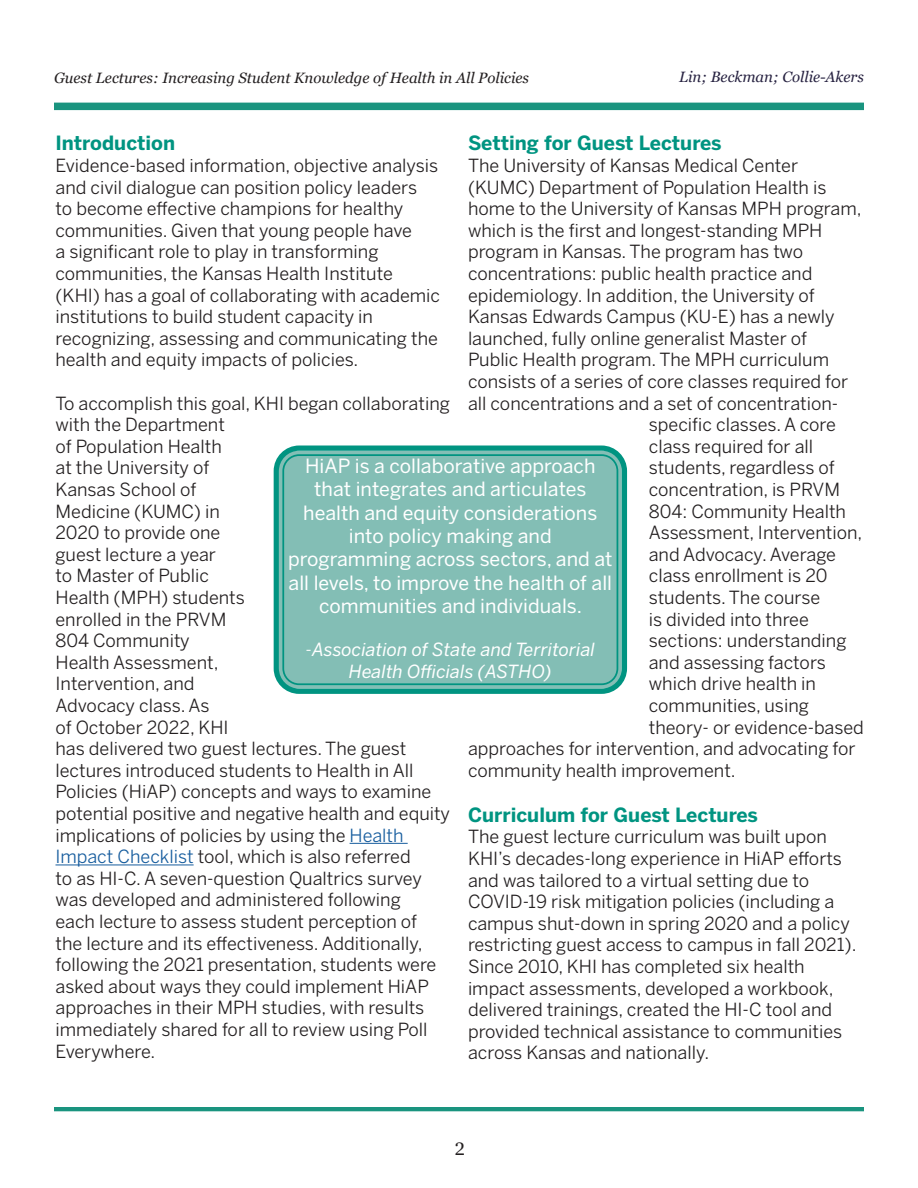
<style>
.page{position:relative;width:918px;height:1188px;background:#fff}
.page>*{position:absolute;margin:0;border:0;box-sizing:border-box;transform-origin:0 0}
.Box{font:19.5px/23.4px "Benton Sans";color:#fff;text-align:center}
.Titles{font:700 19.5px "Benton Sans";color:#009481}
.t1{font:18px/21.6px "Benton Sans";color:#231f20}
.Box-2{font:italic 18px/21.6px "Benton Sans";color:#fff;text-align:center}
.t2{font:18px "Georgia Pro";color:#231f20}
.t3{font:italic 15px "Georgia Pro";color:#231f20}
.t4{font:italic 15px "Georgia Pro";color:#272241}
.s1{color:#175d9e}
.s2{font-style:normal}
</style>
<div class="page">
<hr style="left:54px;top:1107px;width:810px;height:4px;background:#1a947f">
<div style="left:54px;top:103px;width:810px;height:7px;background:#1a947f"></div>
<hr style="left:350px;top:843px;width:58px;height:1px;background:#175d9e">
<hr style="left:56px;top:864px;width:138px;height:1px;background:#175d9e">
<div style="left:279px;top:451px;width:343px;height:238px;background:#83beb5;border-radius:14px"></div>
<div style="left:274px;top:446px;width:353px;height:248px;border:5px solid #009481;border-radius:23px"></div>
<div style="left:282px;top:454px;width:336px;height:231px;border:2px solid #009481;border-radius:16px"></div>
<p class="t3" style="left:54px;top:70px;width:477px">Guest Lectures: Increasing Student Knowledge of Health in All Policies</p>
<p class="t4" style="left:679px;top:68px;width:186px">Lin; Beckman; Collie-Akers</p>
<p class="Titles" style="left:468px;top:131px;width:255px">Setting for Guest Lectures</p>
<p class="t1" style="left:468px;top:155px;width:332px">The University of Kansas Medical Center</p>
<p class="t1" style="left:468px;top:176px;width:360px">(KUMC) Department of Population Health is</p>
<p class="t1" style="left:468px;top:198px;width:395px">home to the University of Kansas MPH program,</p>
<p class="t1" style="left:468px;top:219px;width:356px">which is the first and longest-standing MPH</p>
<p class="t1" style="left:468px;top:241px;width:337px">program in Kansas. The program has two</p>
<p class="t1" style="left:468px;top:263px;width:346px">concentrations: public health practice and</p>
<p class="t1" style="left:468px;top:284px;width:348px">epidemiology. In addition, the University of</p>
<p class="t1" style="left:468px;top:306px;width:368px">Kansas Edwards Campus (KU-E) has a newly</p>
<p class="t1" style="left:468px;top:327px;width:341px">launched, fully online generalist Master of</p>
<p class="t1" style="left:468px;top:349px;width:363px">Public Health program. The MPH curriculum</p>
<p class="t1" style="left:468px;top:371px;width:382px">consists of a series of core classes required for</p>
<p class="t1" style="left:468px;top:392px;width:372px">all concentrations and a set of concentration-</p>
<p class="t1" style="left:649px;top:414px;width:189px">specific classes. A core</p>
<p class="t1" style="left:649px;top:435px;width:166px">class required for all</p>
<p class="t1" style="left:649px;top:457px;width:187px">students, regardless of</p>
<p class="t1" style="left:649px;top:479px;width:193px">concentration, is PRVM</p>
<p class="t1" style="left:649px;top:500px;width:199px">804: Community Health</p>
<p class="t1" style="left:649px;top:522px;width:215px">Assessment, Intervention,</p>
<p class="t1" style="left:649px;top:543px;width:189px">and Advocacy. Average</p>
<p class="t1" style="left:649px;top:565px;width:180px">class enrollment is 20</p>
<p class="t1" style="left:649px;top:587px;width:173px">students. The course</p>
<p class="t1" style="left:649px;top:608px;width:162px">is divided into three</p>
<p class="t1" style="left:649px;top:630px;width:199px">sections: understanding</p>
<p class="t1" style="left:649px;top:651px;width:179px">and assessing factors</p>
<p class="t1" style="left:649px;top:673px;width:169px">which drive health in</p>
<p class="t1" style="left:649px;top:695px;width:162px">communities, using</p>
<p class="t1" style="left:649px;top:716px;width:217px">theory- or evidence-based</p>
<p class="t1" style="left:468px;top:738px;width:389px">approaches for intervention, and advocating for</p>
<p class="t1" style="left:468px;top:759px;width:269px">community health improvement.</p>
<p class="Titles" style="left:468px;top:802px;width:291px">Curriculum for Guest Lectures</p>
<p class="t1" style="left:468px;top:826px;width:390px">The guest lecture curriculum was built upon KHI’s decades-long experience in HiAP efforts and was tailored to a virtual setting due to COVID-19 risk mitigation policies (including a campus shut-down in spring 2020 and a policy restricting guest access to campus in fall 2021).<br>Since 2010, KHI has completed six health impact assessments, developed a workbook, delivered trainings, created the HI-C tool and provided technical assistance to communities across Kansas and nationally.</p>
<p class="Titles" style="left:56px;top:131px;width:121px">Introduction</p>
<p class="t1" style="left:56px;top:155px;width:386px">Evidence-based information, objective analysis and civil dialogue can position policy leaders<br>to become effective champions for healthy communities. Given that young people have<br>a significant role to play in transforming communities, the Kansas Health Institute (KHI) has a goal of collaborating with academic institutions to build student capacity in recognizing, assessing and communicating the health and equity impacts of policies.</p>
<p class="t1" style="left:56px;top:392px;width:396px">To accomplish this goal, KHI began collaborating with the Department<br>of Population Health<br>at the University of<br>Kansas School of<br>Medicine (KUMC) in<br>2020 to provide one<br>guest lecture a year<br>to Master of Public<br>Health (MPH) students<br>enrolled in the PRVM<br>804 Community<br>Health Assessment,<br>Intervention, and<br>Advocacy class. As<br>of October 2022, KHI<br>has delivered two guest lectures. The guest lectures introduced students to Health in All<br>Policies (HiAP) concepts and ways to examine potential positive and negative health and equity implications of policies by using the <span class="s1">Health<br>Impact Checklist</span> tool, which is also referred<br>to as HI-C. A seven-question Qualtrics survey was developed and administered following<br>each lecture to assess student perception of<br>the lecture and its effectiveness. Additionally, following the 2021 presentation, students were asked about ways they could implement HiAP approaches in their MPH studies, with results immediately shared for all to review using Poll<br>Everywhere.</p>
<p class="Box" style="left:288px;top:454px;width:326px">HiAP is a collaborative approach that integrates and articulates health and equity considerations into policy making and programming across sectors, and at all levels, to improve the health of all communities and individuals.</p>
<p class="Box-2" style="left:306px;top:639px;width:291px"><span class="s2">-</span>Association of State and Territorial<br>Health Officials (ASTHO)</p>
<p class="t2" style="left:455px;top:1138px;width:12px">2</p>
</div>
